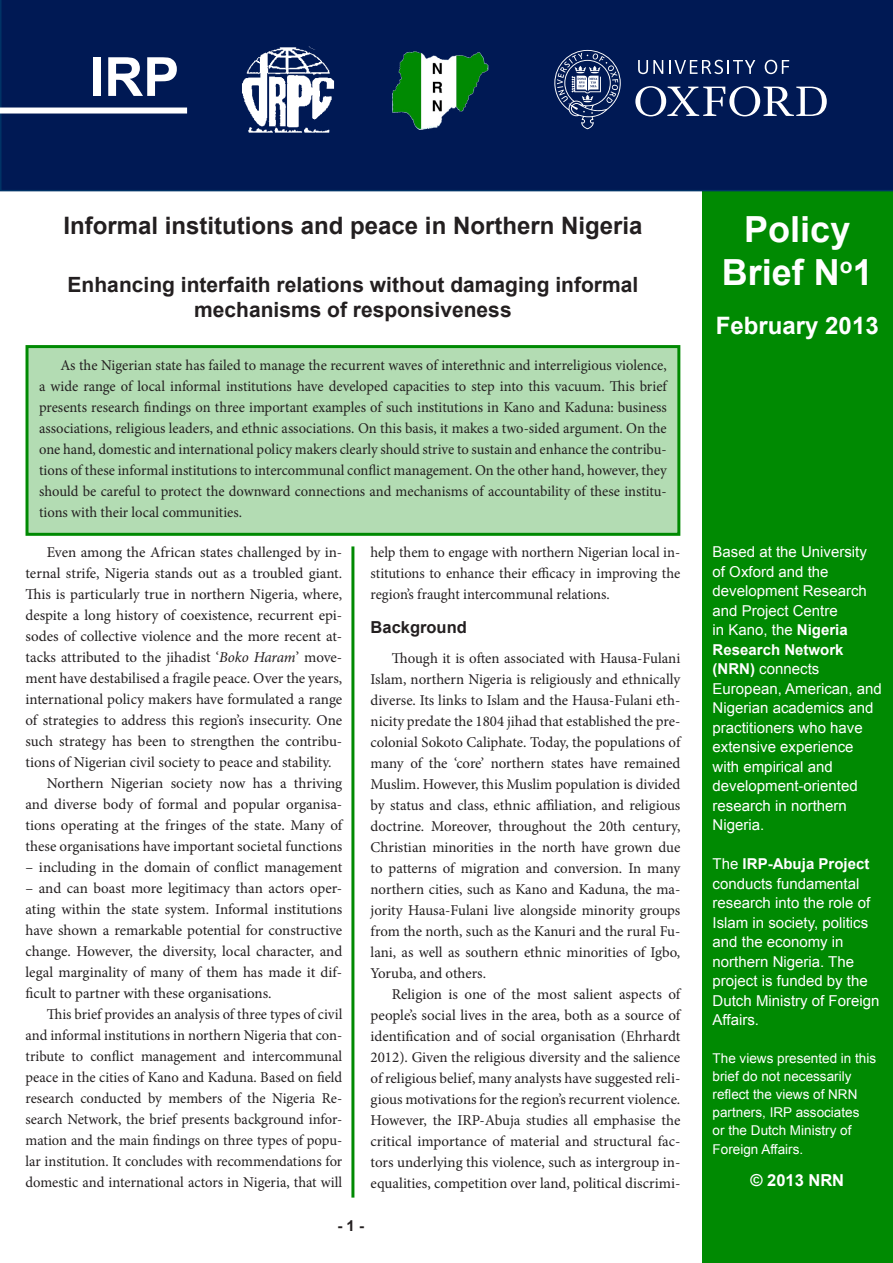
<style>
.page{position:relative;width:893px;height:1263px;background:#fff}
.page>*{position:absolute;margin:0;border:0;box-sizing:border-box;transform-origin:0 0}
.t1{font:700 54px "Arial";color:#fff}
.IRP{font:700 36px/43.2px "Arial";color:#fff;text-align:center}
.IRP-2{font:700 24px "Arial";color:#231f20}
.IRP-3{font:700 24px "Arial";color:#fff}
.IRP-4{font:700 21px/25.2px "Arial";color:#231f20;text-align:center}
.Sub-heads{font:700 16.5px "Arial";color:#231f20}
.Sidebar_text{font:700 16.5px "Arial";color:#fff}
.t2{font:15px/21px "Minion Pro";color:#231f20;text-align:justify}
.Sidebar_text-2{font:15px/19.5px "Arial";color:#fff}
.Sub-heads_2{font:700 15px "Arial";color:#231f20}
.Sidebar_text-3{font:13.5px/18px "Arial";color:#fff}
.s1{font-style:italic}
.s2{font-weight:700}
</style>
<div class="page">
<div style="left:702px;top:191px;width:191px;height:1072px;background:#008a02"></div>
<div style="left:0;top:0;width:893px;height:191px;background:#001954"></div>
<div style="left:539px;top:41px;width:311px;height:96px;background:#001954"></div>
<svg style="left:635px;top:86px;width:192px;height:30px"></svg>
<svg style="left:638px;top:60px;width:25px;height:14px"></svg>
<svg style="left:765px;top:60px;width:24px;height:14px"></svg>
<svg style="left:669px;top:60px;width:86px;height:14px"></svg>
<svg style="left:554px;top:50px;width:67px;height:79px"></svg>
<img style="left:389px;top:41px;width:104px;height:96px">
<div style="left:0;top:108px;width:187px;height:6px;background:#fff"></div>
<img style="left:241px;top:41px;width:94px;height:96px">
<div style="left:307px;top:31px;width:42px;height:21px;background:#001954;border-radius:50%"></div>
<div style="left:27px;top:347px;width:652px;height:187px;background:#b3dcb3"></div>
<div style="left:26px;top:345px;width:654px;height:191px;border:3px solid #008a02"></div>
<hr style="left:351px;top:546px;width:3px;height:651px;background:#008a02">
<h1 class="t1" style="left:89px;top:41px;width:92px">IRP</h1>
<p class="IRP-2" style="left:64px;top:210px;width:580px">Informal institutions and peace in Northern Nigeria</p>
<p class="IRP-4" style="left:68px;top:273px;width:572px">Enhancing interfaith relations without damaging informal mechanisms of responsiveness</p>
<p class="t2" style="left:39px;top:354px;width:629px;text-indent:21px">As the Nigerian state has failed to manage the recurrent waves of interethnic and interreligious violence, a wide range of local informal institutions have developed capacities to step into this vacuum. This brief presents research findings on three important examples of such institutions in Kano and Kaduna: business associations, religious leaders, and ethnic associations. On this basis, it makes a two-sided argument. On the one hand, domestic and international policy makers clearly should strive to sustain and enhance the contribu&shy;tions of these informal institutions to intercommunal conflict management. On the other hand, however, they should be careful to protect the downward connections and mechanisms of accountability of these institu&shy;tions with their local communities.</p>
<p class="t2" style="left:26px;top:542px;width:318px;text-indent:21px">Even among the African states challenged by in&shy;ternal strife, Nigeria stands out as a troubled giant.<br>This is particularly true in northern Nigeria, where, despite a long history of coexistence, recurrent epi&shy;sodes of collective violence and the more recent at&shy;tacks attributed to the jihadist ‘<span class="s1">Boko Haram</span>’ move&shy;ment have destabilised a fragile peace. Over the years, international policy makers have formulated a range of strategies to address this region’s insecurity. One such strategy has been to strengthen the contribu&shy;tions of Nigerian civil society to peace and stability.</p>
<p class="t2" style="left:26px;top:773px;width:318px;text-indent:21px">Northern Nigerian society now has a thriving and diverse body of formal and popular organisa&shy;tions operating at the fringes of the state. Many of these organisations have important societal functions</p>
<p class="t2" style="left:26px;top:857px;width:318px">– including in the domain of conflict management</p>
<p class="t2" style="left:26px;top:878px;width:318px">– and can boast more legitimacy than actors oper&shy;ating within the state system. Informal institutions have shown a remarkable potential for constructive change. However, the diversity, local character, and legal marginality of many of them has made it dif&shy;ficult to partner with these organisations.</p>
<p class="t2" style="left:26px;top:1004px;width:318px;text-indent:21px">This brief provides an analysis of three types of civil and informal institutions in northern Nigeria that con&shy;tribute to conflict management and intercommunal peace in the cities of Kano and Kaduna. Based on field research conducted by members of the Nigeria Re&shy;search Network, the brief presents background infor&shy;mation and the main findings on three types of popu&shy;lar institution. It concludes with recommendations for domestic and international actors in Nigeria, that will</p>
<p class="t2" style="left:371px;top:542px;width:311px">help them to engage with northern Nigerian local in&shy;stitutions to enhance their efficacy in improving the region’s fraught intercommunal relations.</p>
<p class="Sub-heads" style="left:371px;top:616px;width:98px">Background</p>
<p class="t2" style="left:371px;top:647px;width:311px;text-indent:21px">Though it is often associated with Hausa-Fulani Islam, northern Nigeria is religiously and ethnically diverse. Its links to Islam and the Hausa-Fulani eth&shy;nicity predate the 1804 jihad that established the pre&shy;colonial Sokoto Caliphate. Today, the populations of many of the ‘core’ northern states have remained Muslim. However, this Muslim population is divided by status and class, ethnic affiliation, and religious doctrine. Moreover, throughout the 20th century, Christian minorities in the north have grown due to patterns of migration and conversion. In many northern cities, such as Kano and Kaduna, the ma&shy;jority Hausa-Fulani live alongside minority groups from the north, such as the Kanuri and the rural Fu&shy;lani, as well as southern ethnic minorities of Igbo, Yoruba, and others.</p>
<p class="t2" style="left:371px;top:983px;width:311px;text-indent:21px">Religion is one of the most salient aspects of people’s social lives in the area, both as a source of identification and of social organisation (Ehrhardt 2012). Given the religious diversity and the salience of religious belief, many analysts have suggested reli&shy;gious motivations for the region’s recurrent violence.<br>However, the IRP-Abuja studies all emphasise the critical importance of material and structural fac&shy;tors underlying this violence, such as intergroup in&shy;equalities, competition over land, political discrimi-</p>
<p class="Sub-heads_2" style="left:337px;top:1216px;width:28px">- 1 -</p>
<p class="IRP" style="left:722px;top:209px;width:152px">Policy<br>Brief N<sup>o</sup>1</p>
<p class="IRP-3" style="left:716px;top:309px;width:164px">February 2013</p>
<p class="Sidebar_text-2" style="left:713px;top:542px;width:171px">Based at the University of Oxford and the development Research and Project Centre<br>in Kano, the <span class="s2">Nigeria<br>Research Network (NRN)</span> connects<br>European, American, and<br>Nigerian academics and practitioners who have extensive experience with empirical and development-oriented research in northern<br>Nigeria.</p>
<p class="Sidebar_text-2" style="left:713px;top:854px;width:168px">The <span class="s2">IRP-Abuja Project </span>conducts fundamental research into the role of<br>Islam in society, politics and the economy in northern Nigeria. The project is funded by the<br>Dutch Ministry of Foreign<br>Affairs.</p>
<p class="Sidebar_text-3" style="left:713px;top:1049px;width:165px">The views presented in this brief do not necessarily reflect the views of NRN partners, IRP associates<br>or the Dutch Ministry of</p>
<p class="Sidebar_text-3" style="left:713px;top:1141px;width:92px">Foreign Affairs.</p>
<p class="Sidebar_text" style="left:750px;top:1169px;width:95px">© 2013 NRN</p>
</div>
